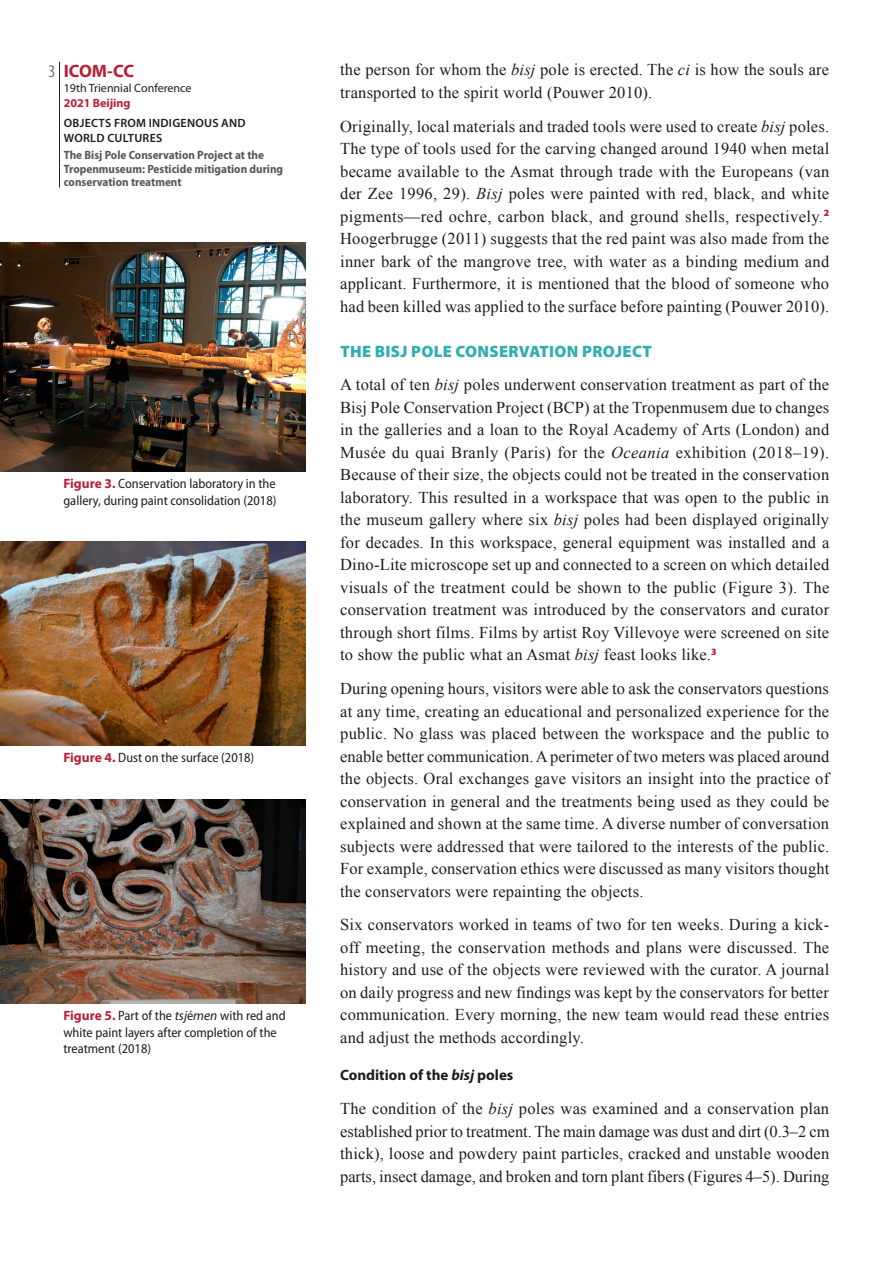
<style>
.page{position:relative;width:893px;height:1263px;background:#fff}
.page>*{position:absolute;margin:0;border:0;box-sizing:border-box;transform-origin:0 0}
.t1{font:700 18px "Myriad Pro";letter-spacing:-.015em;color:#b91f36}
.Tex-Corpo{font:16.5px/22.5px "Times New Roman";letter-spacing:.01em;color:#1d1d1b;text-align:justify}
.Tit{font:900 16.5px "Myriad Pro";letter-spacing:.02em;color:#31aeb1}
.Tit-Sub{font:700 15px "Myriad Pro";color:#1d1d1b}
.Legenda-Imagem{font:semi-condensed 13.5px/16.5px "Myriad Pro";color:#1d1d1b}
.t2{font:700 semi-condensed 12px/13.5px "Myriad Pro";color:#575756}
.t3{font:600 12px/15px "Myriad Pro";letter-spacing:.02em;color:#1d1d1b}
.t4{font:12px "Myriad Pro";color:#1d1d1b}
.t5{font:700 12px "Myriad Pro";color:#b91f36}
.s1{font-weight:400;font-stretch:condensed;color:#70706f}
.s2{font-weight:700;font-stretch:normal;color:#b91f36}
.s3{font-style:italic;font-stretch:normal}
.s4{font-style:italic}
</style>
<div class="page">
<hr style="left:59px;top:62px;width:1px;height:126px;background:#1d1d1b">
<img style="left:0;top:242px;width:306px;height:230px">
<img style="left:0;top:542px;width:306px;height:204px">
<img style="left:0;top:799px;width:306px;height:205px">
<p class="t1" style="left:48px;top:59px;width:87px"><span class="s1">3</span> ICOM-CC</p>
<p class="t4" style="left:64px;top:81px;width:129px">19th Triennial Conference</p>
<p class="t5" style="left:64px;top:95px;width:68px">2021 Beijing</p>
<p class="t3" style="left:64px;top:115px;width:183px">OBJECTS FROM INDIGENOUS AND<br>WORLD CULTURES</p>
<p class="t2" style="left:64px;top:148px;width:221px">The Bisj Pole Conservation Project at the<br>Tropenmuseum: Pesticide mitigation during conservation treatment</p>
<p class="Legenda-Imagem" style="left:63px;top:475px;width:215px"><span class="s2">Figure 3.</span> Conservation laboratory in the gallery, during paint consolidation (2018)</p>
<p class="Legenda-Imagem" style="left:63px;top:749px;width:192px"><span class="s2">Figure 4.</span> Dust on the surface (2018)</p>
<p class="Legenda-Imagem" style="left:63px;top:1007px;width:224px"><span class="s2">Figure 5.</span> Part of the <span class="s3">tsj</span>é<span class="s3">men</span> with red and white paint layers after completion of the treatment (2018)</p>
<p class="Tex-Corpo" style="left:340px;top:58px;width:491px">the person for whom the <span class="s4">bisj</span> pole is erected. The <span class="s4">ci</span> is how the souls are transported to the spirit world (Pouwer 2010).</p>
<p class="Tex-Corpo" style="left:340px;top:114px;width:491px">Originally, local materials and traded tools were used to create <span class="s4">bisj</span> poles.<br>The type of tools used for the carving changed around 1940 when metal became available to the Asmat through trade with the Europeans (van der Zee 1996, 29). <span class="s4">Bisj</span> poles were painted with red, black, and white pigments—red ochre, carbon black, and ground shells, respectively.<sup>2<br></sup>Hoogerbrugge (2011) suggests that the red paint was also made from the inner bark of the mangrove tree, with water as a binding medium and applicant. Furthermore, it is mentioned that the blood of someone who had been killed was applied to the surface before painting (Pouwer 2010).</p>
<p class="Tit" style="left:340px;top:340px;width:313px">THE BISJ POLE CONSERVATION PROJECT</p>
<p class="Tex-Corpo" style="left:340px;top:373px;width:491px">A total of ten <span class="s4">bisj</span> poles underwent conservation treatment as part of the Bisj Pole Conservation Project (BCP) at the Tropenmusem due to changes in the galleries and a loan to the Royal Academy of Arts (London) and Musée du quai Branly (Paris) for the <span class="s4">Oceania</span> exhibition (2018–19).<br>Because of their size, the objects could not be treated in the conservation laboratory. This resulted in a workspace that was open to the public in the museum gallery where six <span class="s4">bisj</span> poles had been displayed originally for decades. In this workspace, general equipment was installed and a Dino-Lite microscope set up and connected to a screen on which detailed visuals of the treatment could be shown to the public (Figure 3). The conservation treatment was introduced by the conservators and curator through short films. Films by artist Roy Villevoye were screened on site to show the public what an Asmat <span class="s4">bisj</span> feast looks like.<sup>3</sup></p>
<p class="Tex-Corpo" style="left:340px;top:677px;width:491px">During opening hours, visitors were able to ask the conservators questions at any time, creating an educational and personalized experience for the public. No glass was placed between the workspace and the public to enable better communication. A perimeter of two meters was placed around the objects. Oral exchanges gave visitors an insight into the practice of conservation in general and the treatments being used as they could be explained and shown at the same time. A diverse number of conversation subjects were addressed that were tailored to the interests of the public.<br>For example, conservation ethics were discussed as many visitors thought the conservators were repainting the objects.</p>
<p class="Tex-Corpo" style="left:340px;top:913px;width:491px">Six conservators worked in teams of two for ten weeks. During a kick&shy;off meeting, the conservation methods and plans were discussed. The history and use of the objects were reviewed with the curator. A journal on daily progress and new findings was kept by the conservators for better communication. Every morning, the new team would read these entries and adjust the methods accordingly.</p>
<p class="Tit-Sub" style="left:340px;top:1065px;width:175px">Condition of the <span class="s4">bisj</span> poles</p>
<p class="Tex-Corpo" style="left:340px;top:1097px;width:491px">The condition of the <span class="s4">bisj</span> poles was examined and a conservation plan established prior to treatment. The main damage was dust and dirt (0.3–2 cm thick), loose and powdery paint particles, cracked and unstable wooden parts, insect damage, and broken and torn plant fibers (Figures 4–5). During</p>
</div>
